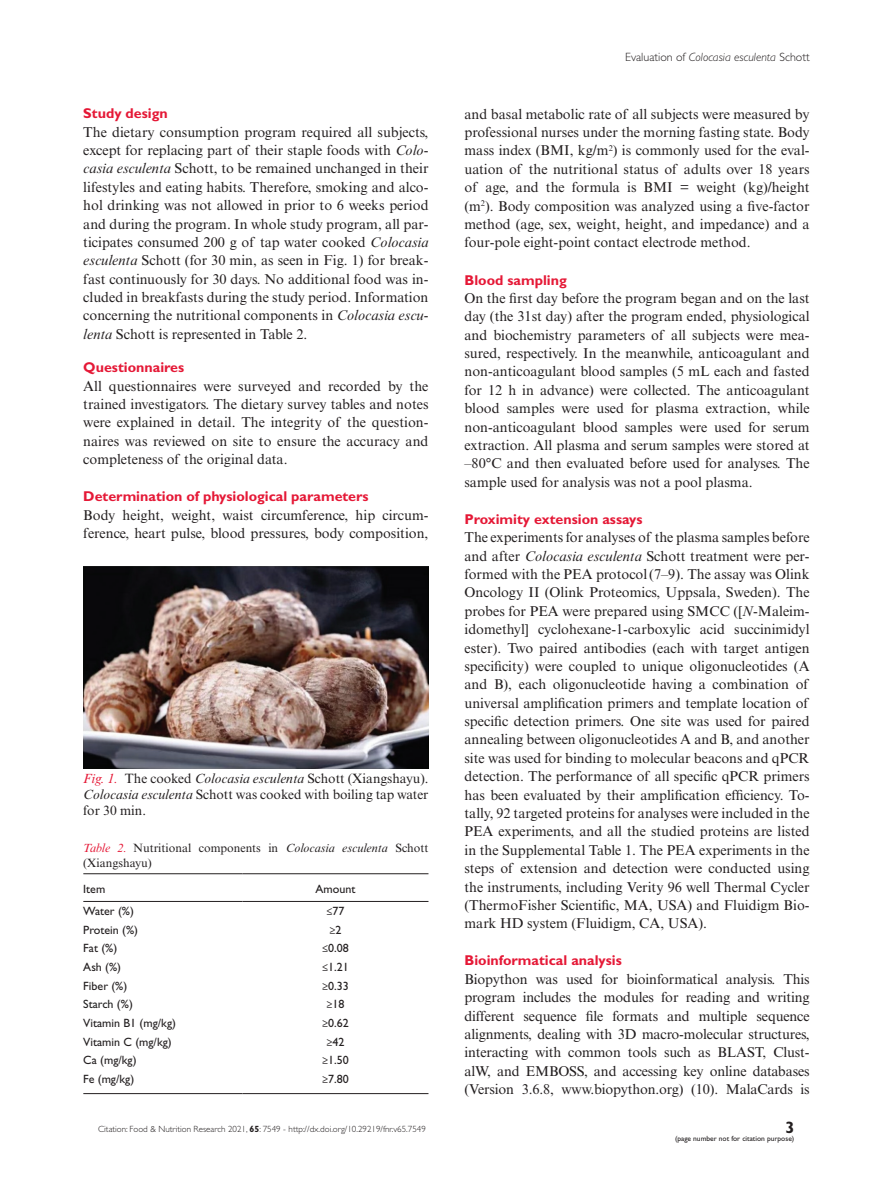
<style>
.page{position:relative;width:893px;height:1191px;background:#fff}
.page>*{position:absolute;margin:0;border:0;box-sizing:border-box;transform-origin:0 0}
.t1{font:700 16.5px "Gill Sans Std";color:#231f20}
.TX{font:14.25px/18.3px "Times New Roman MT Std";color:#231f20;text-align:justify}
.t2{font:700 14.25px "Gill Sans Std";color:#e51836}
.FC{font:13.5px/15.8px "Times New Roman MT Std";color:#231f20;text-align:justify}
.TB{font:12px "Gill Sans Std";color:#231f20}
.TT{font:12px/15.8px "Times New Roman MT Std";color:#231f20}
.t3{font:300 12px "Gill Sans Std";color:#231f20}
.TCH{font:12px "Gill Sans Std";color:#231f20}
.TB-2{font:12px "Gill Sans Std";color:#212121}
.t4{font:300 9px "Gill Sans Std";color:#231f20}
.t5{font:7.5px "Gill Sans Std";color:#231f20}
.s1{font-style:italic}
.s2{font-style:italic;color:#e51836}
.s3{color:#231f20}
.s4{font-weight:700}
</style>
<div class="page">
<img style="left:83px;top:566px;width:345px;height:202px">
<hr style="left:83px;top:873px;width:159px;height:1px;background:#231f20">
<hr style="left:242px;top:873px;width:186px;height:1px;background:#231f20">
<hr style="left:83px;top:901px;width:159px;height:1px;background:#231f20">
<hr style="left:242px;top:901px;width:186px;height:1px;background:#231f20">
<hr style="left:83px;top:1093px;width:159px;height:1px;background:#231f20">
<hr style="left:242px;top:1093px;width:186px;height:1px;background:#231f20">
<h1 class="t2" style="left:83px;top:105px;width:86px">Study design</h1>
<p class="TX" style="left:83px;top:123px;width:347px">The dietary consumption program required all subjects, except for replacing part of their staple foods with <span class="s1">Colo&shy;casia esculenta</span> Schott, to be remained unchanged in their lifestyles and eating habits. Therefore, smoking and alco&shy;hol drinking was not allowed in prior to 6 weeks period and during the program. In whole study program, all par&shy;ticipates consumed 200 g of tap water cooked <span class="s1">Colocasia esculenta</span> Schott (for 30 min, as seen in Fig. 1) for break&shy;fast continuously for 30 days. No additional food was in&shy;cluded in breakfasts during the study period. Information concerning the nutritional components in <span class="s1">Colocasia escu&shy;lenta</span> Schott is represented in Table 2.</p>
<h1 class="t2" style="left:83px;top:359px;width:102px">Questionnaires</h1>
<p class="TX" style="left:83px;top:376px;width:347px">All questionnaires were surveyed and recorded by the trained investigators. The dietary survey tables and notes were explained in detail. The integrity of the question&shy;naires was reviewed on site to ensure the accuracy and completeness of the original data.</p>
<h1 class="t2" style="left:83px;top:488px;width:287px">Determination of physiological parameters</h1>
<p class="TX" style="left:83px;top:505px;width:347px">Body height, weight, waist circumference, hip circum&shy;ference, heart pulse, blood pressures, body composition,</p>
<p class="FC" style="left:83px;top:771px;width:347px"><span class="s2">Fig. 1.</span> The cooked <span class="s1">Colocasia esculenta</span> Schott (Xiangshayu).<br><span class="s1">Colocasia esculenta</span> Schott was cooked with boiling tap water for 30 min.</p>
<p class="TT" style="left:83px;top:839px;width:347px"><span class="s2">Table 2.</span> Nutritional components in <span class="s1">Colocasia esculenta</span> Schott (Xiangshayu)</p>
<p class="TCH" style="left:83px;top:882px;width:23px">Item</p>
<p class="TCH" style="left:316px;top:882px;width:41px">Amount</p>
<p class="TB" style="left:83px;top:904px;width:52px">Water (%)</p>
<p class="TB" style="left:326px;top:904px;width:20px">≤77</p>
<p class="TB" style="left:83px;top:922px;width:56px">Protein (%)</p>
<p class="TB" style="left:329px;top:922px;width:14px">≥2</p>
<p class="TB" style="left:83px;top:941px;width:35px">Fat (%)</p>
<p class="TB" style="left:322px;top:941px;width:28px">≤0.08</p>
<p class="TB" style="left:83px;top:960px;width:39px">Ash (%)</p>
<p class="TB" style="left:322px;top:960px;width:28px">≤1.21</p>
<p class="TB" style="left:83px;top:978px;width:46px">Fiber (%)</p>
<p class="TB" style="left:322px;top:978px;width:28px">≥0.33</p>
<p class="TB-2" style="left:83px;top:997px;width:51px">Starch <span class="s3">(%)</span></p>
<p class="TB" style="left:326px;top:997px;width:20px">≥18</p>
<p class="TB" style="left:83px;top:1016px;width:94px">Vitamin B1 (mg/kg)</p>
<p class="TB" style="left:322px;top:1016px;width:28px">≥0.62</p>
<p class="TB" style="left:83px;top:1034px;width:90px">Vitamin C (mg/kg)</p>
<p class="TB" style="left:326px;top:1034px;width:20px">≥42</p>
<p class="TB" style="left:83px;top:1053px;width:55px">Ca (mg/kg)</p>
<p class="TB" style="left:322px;top:1053px;width:28px">≥1.50</p>
<p class="TB" style="left:83px;top:1072px;width:52px">Fe (mg/kg)</p>
<p class="TB" style="left:322px;top:1072px;width:28px">≥7.80</p>
<p class="t3" style="left:625px;top:50px;width:186px">Evaluation of <span class="s1">Colocasia esculenta</span> Schott</p>
<p class="TX" style="left:464px;top:105px;width:347px">and basal metabolic rate of all subjects were measured by professional nurses under the morning fasting state. Body mass index (BMI, kg/m<sup>2</sup>) is commonly used for the eval&shy;uation of the nutritional status of adults over 18 years of age, and the formula is BMI = weight (kg)/height (m<sup>2</sup>). Body composition was analyzed using a five-factor method (age, sex, weight, height, and impedance) and a four-pole eight-point contact electrode method.</p>
<h1 class="t2" style="left:464px;top:271px;width:104px">Blood sampling</h1>
<p class="TX" style="left:464px;top:289px;width:347px">On the first day before the program began and on the last day (the 31st day) after the program ended, physiological and biochemistry parameters of all subjects were mea&shy;sured, respectively. In the meanwhile, anticoagulant and non-anticoagulant blood samples (5 mL each and fasted for 12 h in advance) were collected. The anticoagulant blood samples were used for plasma extraction, while non-anticoagulant blood samples were used for serum extraction. All plasma and serum samples were stored at –80°C and then evaluated before used for analyses. The sample used for analysis was not a pool plasma.</p>
<h1 class="t2" style="left:464px;top:510px;width:179px">Proximity extension assays</h1>
<p class="TX" style="left:464px;top:528px;width:347px">The experiments for analyses of the plasma samples before and after <span class="s1">Colocasia esculenta</span> Schott treatment were per&shy;formed with the PEA protocol(7–9). The assay was Olink Oncology II (Olink Proteomics, Uppsala, Sweden). The probes for PEA were prepared using SMCC ([<span class="s1">N</span>-Maleim&shy;idomethyl] cyclohexane-1-carboxylic acid succinimidyl ester). Two paired antibodies (each with target antigen specificity) were coupled to unique oligonucleotides (A and B), each oligonucleotide having a combination of universal amplification primers and template location of specific detection primers. One site was used for paired annealing between oligonucleotides A and B, and another site was used for binding to molecular beacons and qPCR detection. The performance of all specific qPCR primers has been evaluated by their amplification efficiency. To&shy;tally, 92 targeted proteins for analyses were included in the PEA experiments, and all the studied proteins are listed in the Supplemental Table 1. The PEA experiments in the steps of extension and detection were conducted using the instruments, including Verity 96 well Thermal Cycler (ThermoFisher Scientific, MA, USA) and Fluidigm Bio&shy;mark HD system (Fluidigm, CA, USA).</p>
<h1 class="t2" style="left:464px;top:952px;width:159px">Bioinformatical analysis</h1>
<p class="TX" style="left:464px;top:969px;width:347px">Biopython was used for bioinformatical analysis. This program includes the modules for reading and writing different sequence file formats and multiple sequence alignments, dealing with 3D macro-molecular structures, interacting with common tools such as BLAST, Clust&shy;alW, and EMBOSS, and accessing key online databases (Version 3.6.8, www.biopython.org) (10). MalaCards is</p>
<p class="t4" style="left:98px;top:1124px;width:329px">Citation: Food &amp; Nutrition Research 2021, <span class="s4">65</span>: 7549 - http://dx.doi.org/10.29219/fnr.v65.7549</p>
<p class="t1" style="left:785px;top:1118px;width:11px">3</p>
<p class="t5" style="left:675px;top:1134px;width:121px">(page number not for citation purpose)</p>
</div>
